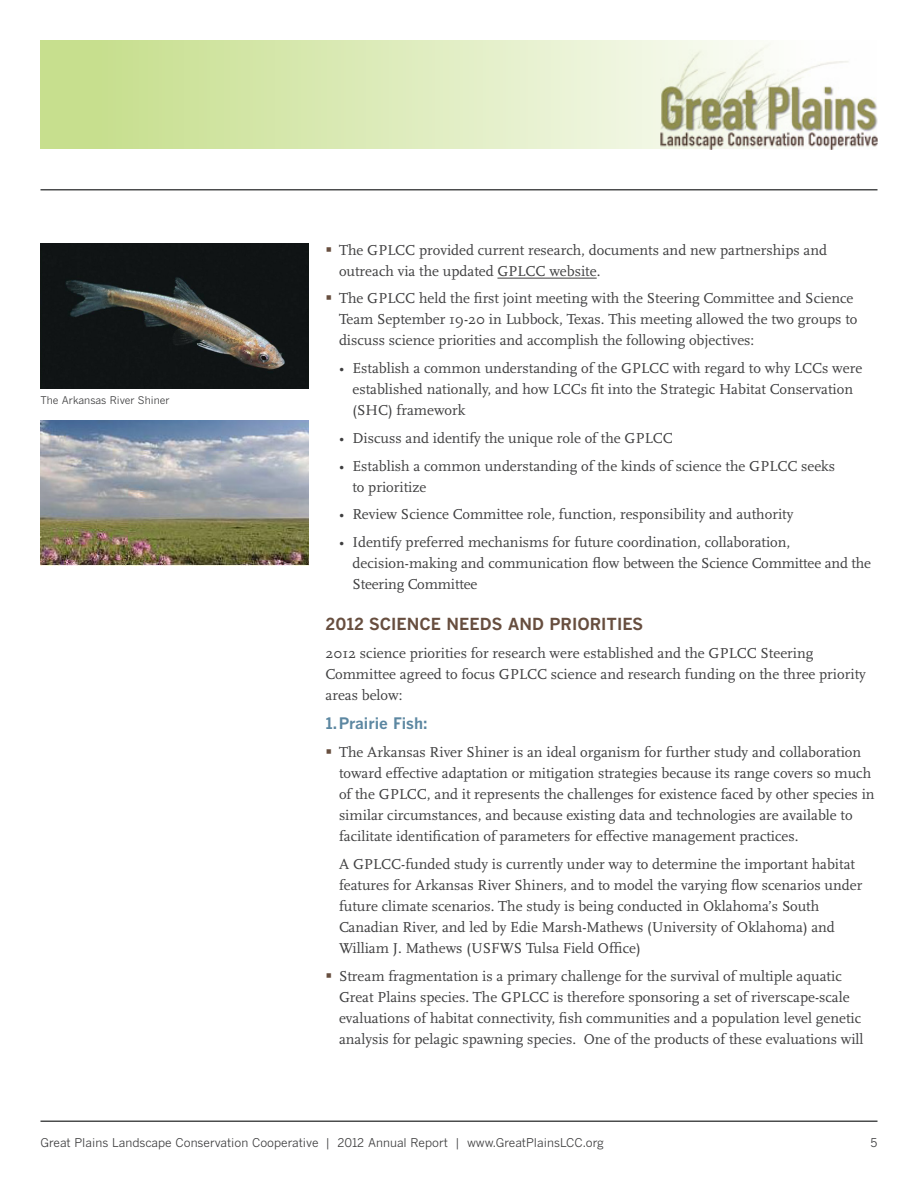
<style>
.page{position:relative;width:918px;height:1188px;background:#fff}
.page>*{position:absolute;margin:0;border:0;box-sizing:border-box;transform-origin:0 0}
.t1{font:700 16.5px "Benton Gothic";color:#674e3f}
.t2{font:700 15.75px "Benton Gothic";color:#5c87a1}
.t3{font:15px/21px "Scala";color:#3e3e3f}
.t4{font:12px "Benton Gothic";color:#3e3e3f}
.t5{font:10.5px "Benton Gothic";color:#3e3e3f}
.s1{color:#674e3f}
</style>
<div class="page">
<hr style="left:40px;top:189px;width:838px;height:1px;background:#4b4c4d">
<hr style="left:40px;top:1120px;width:838px;height:2px;background:#4b4c4d">
<svg style="left:40px;top:40px;width:621px;height:109px;background:#dae9b5"></svg>
<img style="left:661px;top:40px;width:217px;height:109px">
<hr style="left:497px;top:278px;width:100px;height:1px;background:#3e3e3f">
<img style="left:40px;top:243px;width:269px;height:145px">
<img style="left:40px;top:420px;width:269px;height:145px">
<p class="t5" style="left:40px;top:394px;width:131px">The Arkansas River Shiner</p>
<p class="t3" style="left:339px;top:239px;width:490px;text-indent:-14px"><span class="s1">▪</span> The GPLCC provided current research, documents and new partnerships and outreach via the updated GPLCC website.</p>
<p class="t3" style="left:339px;top:288px;width:520px;text-indent:-14px"><span class="s1">▪</span> The GPLCC held the first joint meeting with the Steering Committee and Science<br>Team September 19-20 in Lubbock, Texas. This meeting allowed the two groups to discuss science priorities and accomplish the following objectives:</p>
<p class="t3" style="left:353px;top:358px;width:511px;text-indent:-14px">• Establish a common understanding of the GPLCC with regard to why LCCs were established nationally, and how LCCs fit into the Strategic Habitat Conservation (SHC) framework</p>
<p class="t3" style="left:339px;top:428px;width:335px">• Discuss and identify the unique role of the GPLCC</p>
<p class="t3" style="left:353px;top:455px;width:484px;text-indent:-14px">• Establish a common understanding of the kinds of science the GPLCC seeks to prioritize</p>
<p class="t3" style="left:339px;top:504px;width:456px">• Review Science Committee role, function, responsibility and authority</p>
<p class="t3" style="left:353px;top:532px;width:520px;text-indent:-14px">• Identify preferred mechanisms for future coordination, collaboration, decision-making and communication flow between the Science Committee and the<br>Steering Committee</p>
<p class="t1" style="left:326px;top:614px;width:319px">2012 SCIENCE NEEDS AND PRIORITIES</p>
<p class="t3" style="left:326px;top:643px;width:542px">2012 science priorities for research were established and the GPLCC Steering<br>Committee agreed to focus GPLCC science and research funding on the three priority areas below:</p>
<p class="t2" style="left:326px;top:714px;width:104px">1.Prairie Fish:</p>
<p class="t3" style="left:339px;top:742px;width:537px;text-indent:-14px"><span class="s1">▪</span> The Arkansas River Shiner is an ideal organism for further study and collaboration toward effective adaptation or mitigation strategies because its range covers so much of the GPLCC, and it represents the challenges for existence faced by other species in similar circumstances, and because existing data and technologies are available to facilitate identification of parameters for effective management practices.</p>
<p class="t3" style="left:339px;top:854px;width:525px">A GPLCC-funded study is currently under way to determine the important habitat features for Arkansas River Shiners, and to model the varying flow scenarios under future climate scenarios. The study is being conducted in Oklahoma’s South Canadian River, and led by Edie Marsh-Mathews (University of Oklahoma) and William J. Mathews (USFWS Tulsa Field Office)</p>
<p class="t3" style="left:339px;top:965px;width:526px;text-indent:-14px"><span class="s1">▪</span> Stream fragmentation is a primary challenge for the survival of multiple aquatic Great Plains species. The GPLCC is therefore sponsoring a set of riverscape-scale evaluations of habitat connectivity, fish communities and a population level genetic analysis for pelagic spawning species. One of the products of these evaluations will</p>
<p class="t4" style="left:40px;top:1136px;width:565px">Great Plains Landscape Conservation Cooperative | 2012 Annual Report | www.GreatPlainsLCC.org</p>
<p class="t4" style="left:871px;top:1136px;width:8px">5</p>
</div>
